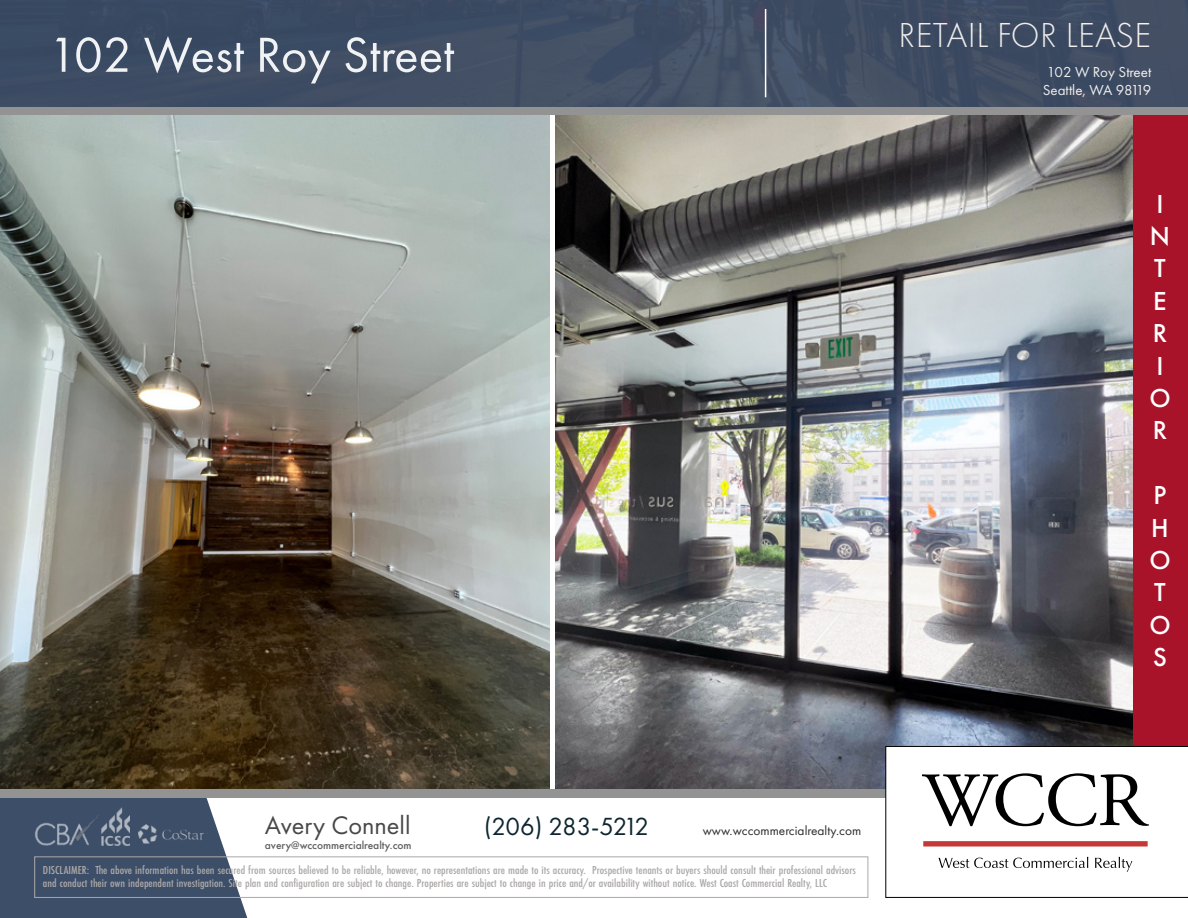
<style>
.page{position:relative;width:1188px;height:918px;background:#fff}
.page>*{position:absolute;margin:0;border:0;box-sizing:border-box;transform-origin:0 0}
.t1{font:51px "Futura PT";color:#fff}
.t2{font:300 36px "Futura PT";letter-spacing:.01em;color:#fff}
.t3{font:500 27px/32.4px "Futura PT";color:#fff}
.t4{font:26.25px "Futura PT";color:#484848}
.t5{font:25.8px "Futura PT";letter-spacing:-.04em;color:#0d2631}
.t6{font:15px/18px "Futura PT";color:#fff}
.t7{font:13.35px "Futura PT";color:#2c2c2c}
.t8{font:500 12px/13.5px "Futura PT Cond";color:#aca8a8;scale:1.09 1}
.t9{font:500 11.55px "Futura PT";color:#606060}
</style>
<div class="page">
<div style="left:1132px;top:111px;width:56px;height:645px;background:#a9132a"></div>
<img style="left:0;top:115px;width:549px;height:674px">
<img style="left:556px;top:115px;width:576px;height:674px">
<div style="left:0;top:796px;width:1188px;height:122px;background:#3c4e68"></div>
<div style="left:205px;top:797px;width:983px;height:121px;background:#fff"></div>
<div style="left:0;top:789px;width:1188px;height:8px;background:#939393"></div>
<div style="left:886px;top:746px;width:302px;height:152px;background:#fff"></div>
<div style="left:34px;top:857px;width:834px;height:41px;border:1px solid #aca8a8"></div>
<svg style="left:922px;top:773px;width:227px;height:53px"></svg>
<div style="left:923px;top:841px;width:225px;height:5px;background:#c43835"></div>
<svg style="left:938px;top:857px;width:194px;height:15px;background:#d9d9d9"></svg>
<svg style="left:0;top:0;width:1188px;height:107px;background:#3e4c63"></svg>
<hr style="left:765px;top:9px;width:1px;height:88px;background:#fff">
<div style="left:0;top:107px;width:1188px;height:8px;background:#939393"></div>
<img style="left:138px;top:815px;width:73px;height:29px">
<img style="left:35px;top:815px;width:68px;height:31px">
<img style="left:102px;top:807px;width:28px;height:38px">
<h1 class="t1" style="left:48px;top:25px;width:407px">102 West Roy Street</h1>
<h2 class="t2" style="left:899px;top:14px;width:254px">RETAIL FOR LEASE</h2>
<p class="t6" style="left:1043px;top:63px;width:110px">102 W Roy Street<br>Seattle, WA 98119</p>
<h3 class="t3" style="left:1149px;top:187px;width:23px">I<br>N<br>T<br>E<br>R<br>I<br>O<br>R</h3>
<h3 class="t3" style="left:1149px;top:479px;width:23px">P<br>H<br>O<br>T<br>O<br>S</h3>
<h3 class="t4" style="left:265px;top:810px;width:147px">Avery Connell</h3>
<h3 class="t5" style="left:484px;top:812px;width:166px">(206) 283-5212</h3>
<p class="t7" style="left:703px;top:823px;width:160px">www.wccommercialrealty.com</p>
<p class="t8" style="left:43px;top:863px;width:747px">DISCLAIMER: The above information has been secured from sources believed to be reliable, however, no representations are made to its accuracy. Prospective tenants or buyers should consult their professional advisors and conduct their own independent investigation. Site plan and configuration are subject to change. Properties are subject to change in price and/or availability without notice. West Coast Commercial Realty, LLC</p>
<p class="t9" style="left:265px;top:839px;width:148px">avery@wccommercialrealty.com</p>
</div>
